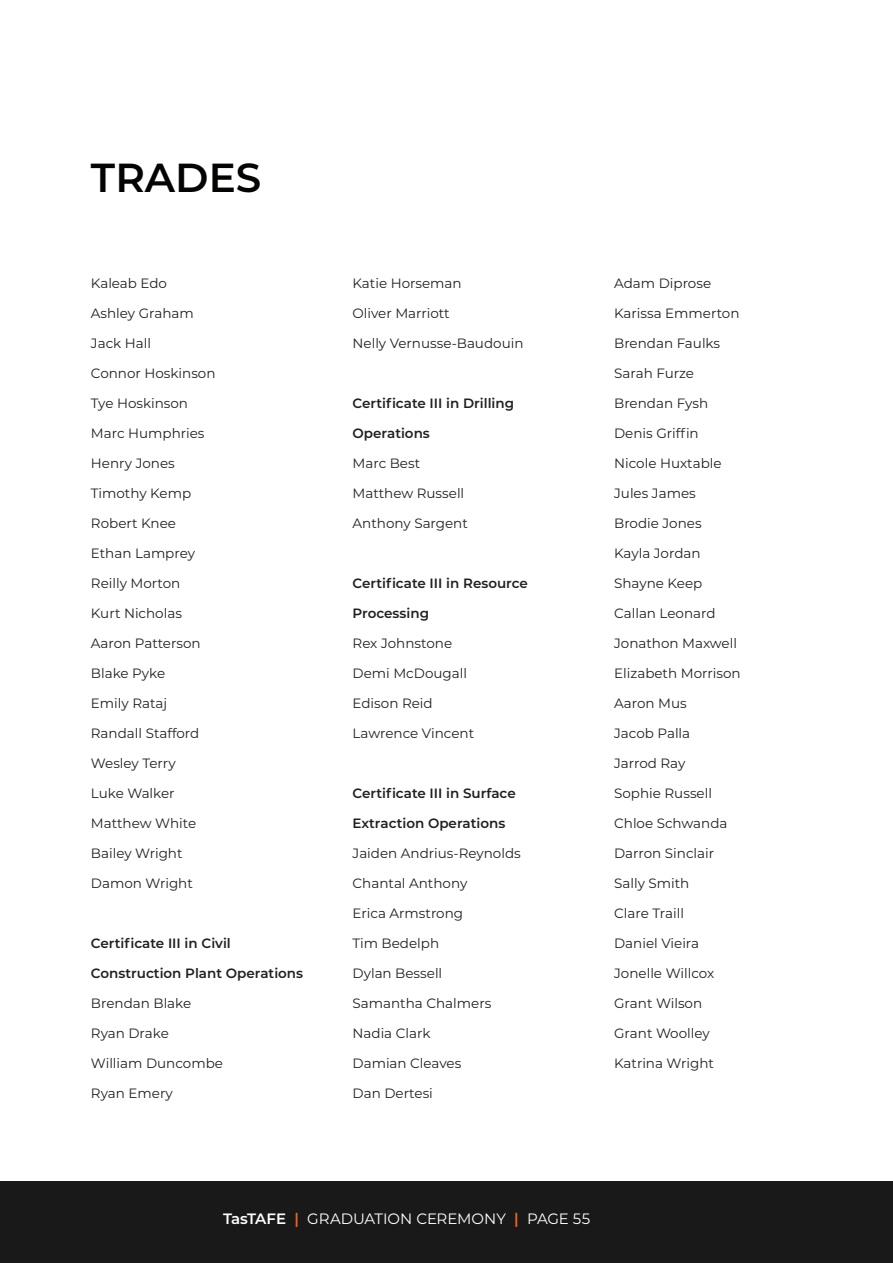
<style>
.page{position:relative;width:893px;height:1263px;background:#fff}
.page>*{position:absolute;margin:0;border:0;box-sizing:border-box;transform-origin:0 0}
.t1{font:600 40.5px "Montserrat";color:#040503}
.t2{font:15px "Montserrat";color:#fff}
.t3{font:13.5px "Montserrat";color:#231f20}
.t4{font:600 13.5px "Montserrat";color:#231f20}
.s1{font-weight:600}
.s2{font-weight:600;color:#f06623}
</style>
<div class="page">
<div style="left:0;top:1181px;width:893px;height:82px;background:#191919"></div>
<p class="t1" style="left:91px;top:149px;width:172px">TRADES</p>
<p class="t3" style="left:91px;top:274px;width:78px">Kaleab Edo</p>
<p class="t3" style="left:91px;top:304px;width:104px">Ashley Graham</p>
<p class="t3" style="left:91px;top:334px;width:62px">Jack Hall</p>
<p class="t3" style="left:91px;top:364px;width:126px">Connor Hoskinson</p>
<p class="t3" style="left:91px;top:394px;width:99px">Tye Hoskinson</p>
<p class="t3" style="left:91px;top:424px;width:115px">Marc Humphries</p>
<p class="t3" style="left:91px;top:454px;width:85px">Henry Jones</p>
<p class="t3" style="left:91px;top:484px;width:102px">Timothy Kemp</p>
<p class="t3" style="left:91px;top:514px;width:87px">Robert Knee</p>
<p class="t3" style="left:91px;top:544px;width:106px">Ethan Lamprey</p>
<p class="t3" style="left:91px;top:574px;width:91px">Reilly Morton</p>
<p class="t3" style="left:91px;top:604px;width:92px">Kurt Nicholas</p>
<p class="t3" style="left:91px;top:634px;width:111px">Aaron Patterson</p>
<p class="t3" style="left:91px;top:664px;width:76px">Blake Pyke</p>
<p class="t3" style="left:91px;top:694px;width:78px">Emily Rataj</p>
<p class="t3" style="left:91px;top:724px;width:110px">Randall Stafford</p>
<p class="t3" style="left:91px;top:754px;width:86px">Wesley Terry</p>
<p class="t3" style="left:91px;top:784px;width:85px">Luke Walker</p>
<p class="t3" style="left:91px;top:814px;width:107px">Matthew White</p>
<p class="t3" style="left:91px;top:844px;width:93px">Bailey Wright</p>
<p class="t3" style="left:91px;top:874px;width:103px">Damon Wright</p>
<p class="t4" style="left:91px;top:933px;width:141px">Certificate III in Civil</p>
<p class="t4" style="left:91px;top:963px;width:214px">Construction Plant Operations</p>
<p class="t3" style="left:91px;top:994px;width:102px">Brendan Blake</p>
<p class="t3" style="left:91px;top:1024px;width:79px">Ryan Drake</p>
<p class="t3" style="left:91px;top:1054px;width:134px">William Duncombe</p>
<p class="t3" style="left:91px;top:1084px;width:83px">Ryan Emery</p>
<p class="t3" style="left:353px;top:274px;width:111px">Katie Horseman</p>
<p class="t3" style="left:353px;top:304px;width:99px">Oliver Marriott</p>
<p class="t3" style="left:353px;top:334px;width:172px">Nelly Vernusse-Baudouin</p>
<p class="t4" style="left:353px;top:393px;width:163px">Certificate III in Drilling</p>
<p class="t4" style="left:353px;top:423px;width:79px">Operations</p>
<p class="t3" style="left:353px;top:454px;width:69px">Marc Best</p>
<p class="t3" style="left:353px;top:484px;width:113px">Matthew Russell</p>
<p class="t3" style="left:353px;top:514px;width:117px">Anthony Sargent</p>
<p class="t4" style="left:353px;top:573px;width:177px">Certificate III in Resource</p>
<p class="t4" style="left:353px;top:603px;width:78px">Processing</p>
<p class="t3" style="left:353px;top:634px;width:101px">Rex Johnstone</p>
<p class="t3" style="left:353px;top:664px;width:116px">Demi McDougall</p>
<p class="t3" style="left:353px;top:694px;width:82px">Edison Reid</p>
<p class="t3" style="left:353px;top:724px;width:123px">Lawrence Vincent</p>
<p class="t4" style="left:353px;top:783px;width:165px">Certificate III in Surface</p>
<p class="t4" style="left:353px;top:813px;width:154px">Extraction Operations</p>
<p class="t3" style="left:353px;top:844px;width:170px">Jaiden Andrius-Reynolds</p>
<p class="t3" style="left:353px;top:874px;width:116px">Chantal Anthony</p>
<p class="t3" style="left:353px;top:904px;width:112px">Erica Armstrong</p>
<p class="t3" style="left:353px;top:934px;width:88px">Tim Bedelph</p>
<p class="t3" style="left:353px;top:964px;width:91px">Dylan Bessell</p>
<p class="t3" style="left:353px;top:994px;width:140px">Samantha Chalmers</p>
<p class="t3" style="left:353px;top:1024px;width:79px">Nadia Clark</p>
<p class="t3" style="left:353px;top:1054px;width:110px">Damian Cleaves</p>
<p class="t3" style="left:353px;top:1084px;width:82px">Dan Dertesi</p>
<p class="t3" style="left:614px;top:274px;width:98px">Adam Diprose</p>
<p class="t3" style="left:614px;top:304px;width:127px">Karissa Emmerton</p>
<p class="t3" style="left:614px;top:334px;width:107px">Brendan Faulks</p>
<p class="t3" style="left:614px;top:364px;width:81px">Sarah Furze</p>
<p class="t3" style="left:614px;top:394px;width:96px">Brendan Fysh</p>
<p class="t3" style="left:614px;top:424px;width:86px">Denis Griffin</p>
<p class="t3" style="left:614px;top:454px;width:109px">Nicole Huxtable</p>
<p class="t3" style="left:614px;top:484px;width:83px">Jules James</p>
<p class="t3" style="left:614px;top:514px;width:89px">Brodie Jones</p>
<p class="t3" style="left:614px;top:544px;width:88px">Kayla Jordan</p>
<p class="t3" style="left:614px;top:574px;width:90px">Shayne Keep</p>
<p class="t3" style="left:614px;top:604px;width:103px">Callan Leonard</p>
<p class="t3" style="left:614px;top:634px;width:124px">Jonathon Maxwell</p>
<p class="t3" style="left:614px;top:664px;width:128px">Elizabeth Morrison</p>
<p class="t3" style="left:614px;top:694px;width:74px">Aaron Mus</p>
<p class="t3" style="left:614px;top:724px;width:78px">Jacob Palla</p>
<p class="t3" style="left:614px;top:754px;width:73px">Jarrod Ray</p>
<p class="t3" style="left:614px;top:784px;width:99px">Sophie Russell</p>
<p class="t3" style="left:614px;top:814px;width:115px">Chloe Schwanda</p>
<p class="t3" style="left:614px;top:844px;width:102px">Darron Sinclair</p>
<p class="t3" style="left:614px;top:874px;width:77px">Sally Smith</p>
<p class="t3" style="left:614px;top:904px;width:71px">Clare Traill</p>
<p class="t3" style="left:614px;top:934px;width:87px">Daniel Vieira</p>
<p class="t3" style="left:614px;top:964px;width:102px">Jonelle Willcox</p>
<p class="t3" style="left:614px;top:994px;width:90px">Grant Wilson</p>
<p class="t3" style="left:614px;top:1024px;width:97px">Grant Woolley</p>
<p class="t3" style="left:614px;top:1054px;width:101px">Katrina Wright</p>
<p class="t2" style="left:223px;top:1208px;width:369px"><span class="s1">TasTAFE</span> <span class="s2">|</span> GRADUATION CEREMONY <span class="s2">|</span> PAGE 55</p>
</div>
